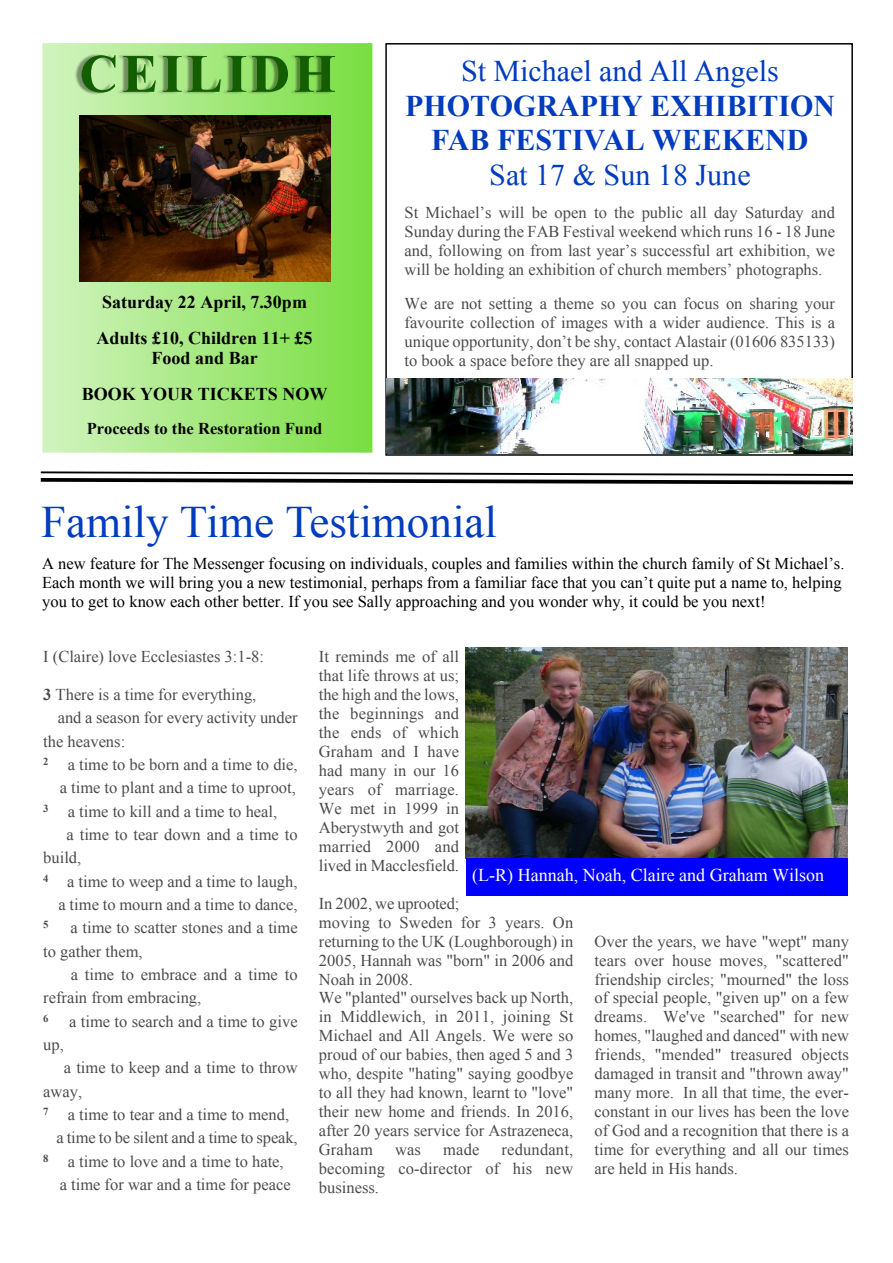
<style>
.page{position:relative;width:893px;height:1263px;background:#fff}
.page>*{position:absolute;margin:0;border:0;box-sizing:border-box;transform-origin:0 0}
.t1{font:700 54px "Times New Roman";letter-spacing:.07em;color:#125e00}
.t2{font:45px "Times New Roman";color:#003cbd}
.t3{font:700 30px/34.5px "Times New Roman";color:#003cbd;text-align:center}
.t4{font:30px "Times New Roman";color:#003cbd}
.t5{font:700 18px/35.7px "Times New Roman";color:#000;text-align:center}
.t6{font:18px "Times New Roman";color:#fff}
.t7{font:16.5px/18.9px "Times New Roman";color:#4b4b4b;text-align:justify}
.t8{font:16.5px/18.9px "Times New Roman";color:#000}
.t9{font:700 16.5px "Times New Roman";color:#000}
.t10{font:700 10.8px "Times New Roman";color:#4b4b4b}
.s1{font-weight:700}
</style>
<div class="page">
<svg style="left:41px;top:471px;width:812px;height:13px"></svg>
<img style="left:42px;top:44px;width:331px;height:408px">
<img style="left:73px;top:43px;width:289px;height:65px">
<img style="left:80px;top:116px;width:251px;height:165px">
<img style="left:466px;top:647px;width:381px;height:211px">
<div style="left:466px;top:858px;width:381px;height:38px;background:#00f"></div>
<div style="left:385px;top:43px;width:468px;height:413px;background:#fff;border:2px solid #000"></div>
<img style="left:386px;top:378px;width:466px;height:76px">
<h1 class="t1" style="left:79px;top:55px;width:258px">CEILIDH</h1>
<p class="t5" style="left:97px;top:286px;width:218px">Saturday 22 April, 7.30pm<br>Adults £10, Children 11+ £5</p>
<p class="t5" style="left:82px;top:342px;width:247px">Food and Bar<br>BOOK YOUR TICKETS NOW</p>
<p class="t9" style="left:87px;top:423px;width:237px">Proceeds to the Restoration Fund</p>
<h3 class="t4" style="left:461px;top:61px;width:319px">St Michael and All Angels</h3>
<h3 class="t3" style="left:405px;top:92px;width:431px">PHOTOGRAPHY EXHIBITION<br>FAB FESTIVAL WEEKEND</h3>
<h3 class="t4" style="left:489px;top:164px;width:263px">Sat 17 &amp; Sun 18 June</h3>
<p class="t7" style="left:404px;top:205px;width:432px">St Michael’s will be open to the public all day Saturday and Sunday during the FAB Festival weekend which runs 16 - 18 June and, following on from last year’s successful art exhibition, we will be holding an exhibition of church members’ photographs.</p>
<p class="t7" style="left:404px;top:296px;width:432px">We are not setting a theme so you can focus on sharing your favourite collection of images with a wider audience. This is a unique opportunity, don’t be shy, contact Alastair (01606 835133) to book a space before they are all snapped up.</p>
<h2 class="t2" style="left:41px;top:506px;width:457px">Family Time Testimonial</h2>
<p class="t8" style="left:42px;top:555px;width:804px">A new feature for The Messenger focusing on individuals, couples and families within the church family of St Michael’s.<br>Each month we will bring you a new testimonial, perhaps from a familiar face that you can’t quite put a name to, helping you to get to know each other better. If you see Sally approaching and you wonder why, it could be you next!</p>
<p class="t7" style="left:43px;top:649px;width:222px">I (Claire) love Ecclesiastes 3:1-8:</p>
<p class="t7" style="left:43px;top:687px;width:215px"><span class="s1">3</span> There is a time for everything,</p>
<p class="t7" style="left:58px;top:710px;width:241px">and a season for every activity under</p>
<p class="t7" style="left:43px;top:733px;width:84px">the heavens:</p>
<p class="t7" style="left:43px;top:757px;width:256px"><sup>2</sup> a time to be born and a time to die,</p>
<p class="t7" style="left:60px;top:780px;width:238px">a time to plant and a time to uproot,</p>
<p class="t7" style="left:43px;top:803px;width:236px"><sup>3</sup> a time to kill and a time to heal,</p>
<p class="t7" style="left:67px;top:827px;width:232px">a time to tear down and a time to</p>
<p class="t7" style="left:43px;top:850px;width:40px">build,</p>
<p class="t7" style="left:43px;top:873px;width:256px"><sup>4</sup> a time to weep and a time to laugh,</p>
<p class="t7" style="left:59px;top:896px;width:241px">a time to mourn and a time to dance,</p>
<p class="t10" style="left:43px;top:921px;width:7px">5</p>
<p class="t7" style="left:43px;top:918px;width:256px;line-height:23.4px;text-indent:27px">a time to scatter stones and a time to gather them,</p>
<p class="t7" style="left:43px;top:964px;width:256px;line-height:23.4px;text-align:left;text-indent:28px">a time to embrace and a time to refrain from embracing,<br><sup>6</sup> a time to search and a time to give up,</p>
<p class="t7" style="left:64px;top:1060px;width:235px">a time to keep and a time to throw</p>
<p class="t7" style="left:43px;top:1083px;width:40px">away,</p>
<p class="t7" style="left:43px;top:1106px;width:247px"><sup>7</sup> a time to tear and a time to mend,</p>
<p class="t7" style="left:56px;top:1130px;width:243px">a time to be silent and a time to speak,</p>
<p class="t7" style="left:43px;top:1153px;width:242px"><sup>8</sup> a time to love and a time to hate,</p>
<p class="t7" style="left:60px;top:1176px;width:232px">a time for war and a time for peace</p>
<p class="t7" style="left:319px;top:649px;width:142px">It reminds me of all that life throws at us; the high and the lows, the beginnings and the ends of which Graham and I have had many in our 16 years of marriage.<br>We met in 1999 in Aberystwyth and got married 2000 and lived in Macclesfield.</p>
<p class="t7" style="left:319px;top:895px;width:256px;text-align:left">In 2002, we uprooted;<br>moving to Sweden for 3 years. On returning to the UK (Loughborough) in<br>2005, Hannah was "born" in 2006 and<br>Noah in 2008.<br>We "planted" ourselves back up North, in Middlewich, in 2011, joining St<br>Michael and All Angels. We were so proud of our babies, then aged 5 and 3 who, despite "hating" saying goodbye to all they had known, learnt to "love" their new home and friends. In 2016, after 20 years service for Astrazeneca,<br>Graham</p>
<p class="t6" style="left:472px;top:868px;width:354px">(L-R) Hannah, Noah, Claire and Graham Wilson</p>
<p class="t7" style="left:595px;top:933px;width:256px">Over the years, we have "wept" many tears over house moves, "scattered" friendship circles; "mourned" the loss of special people, "given up" on a few dreams. We've "searched" for new homes, "laughed and danced" with new friends, "mended" treasured objects damaged in transit and "thrown away" many more. In all that time, the ever&shy;constant in our lives has been the love of God and a recognition that there is a time for everything and all our times are held in His hands.</p>
<p class="t7" style="left:319px;top:1142px;width:256px;text-indent:183px">redundant, becoming co-director of his new business.</p>
<p class="t7" style="left:395px;top:1142px;width:27px">was</p>
<p class="t7" style="left:443px;top:1142px;width:38px">made</p>
</div>
